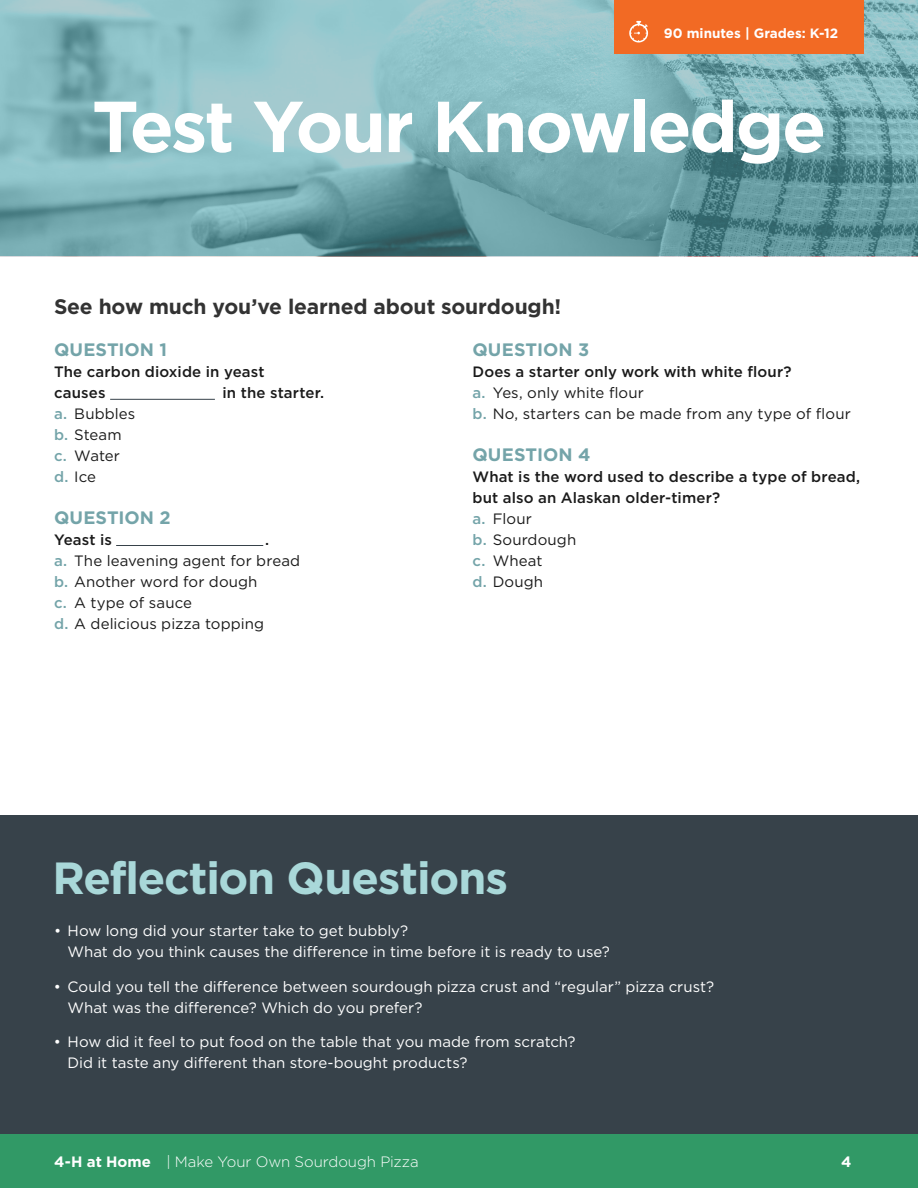
<style>
.page{position:relative;width:918px;height:1188px;background:#fff}
.page>*{position:absolute;margin:0;border:0;box-sizing:border-box;transform-origin:0 0}
.t1{font:700 72px "Gotham";letter-spacing:-.035em;color:#fff}
.t2{font:700 45px "Gotham";letter-spacing:-.025em;color:#a9d8d9}
.t3{font:700 21px "Gotham";letter-spacing:-.01em;color:#333}
.t4{font:700 18px "Gotham";letter-spacing:.005em;color:#74a4a9}
.t5{font:15px/21px "Gotham";color:#fff}
.t6{font:15px/21px "Gotham";letter-spacing:.005em;color:#1a1a1a}
.t7{font:500 15px/21px "Gotham";letter-spacing:.01em;color:#1a1a1a}
.t8{font:300 15px "Gotham";letter-spacing:-.005em;color:#fff}
.t9{font:700 15px "Gotham";color:#fff}
.t10{font:700 13.5px "Gotham";color:#fff}
.s1{font-weight:500}
.s2{font-weight:500;color:#74a4a9}
.s3{color:#74a4a9}
.s4{font-weight:400}
.s5{font-weight:700}
</style>
<div class="page">
<div style="left:0;top:1134px;width:918px;height:54px;background:#319966"></div>
<img style="left:0;top:0;width:918px;height:256px">
<div style="left:614px;top:0;width:250px;height:54px;background:#f26a24"></div>
<svg style="left:629px;top:21px;width:19px;height:21px"></svg>
<div style="left:0;top:815px;width:918px;height:319px;background:#37424a"></div>
<hr style="left:110px;top:399px;width:105px;height:1px;background:#37424a">
<hr style="left:116px;top:545px;width:147px;height:1px;background:#37424a">
<p class="t10" style="left:664px;top:25px;width:176px">90 minutes | Grades: K-12</p>
<h1 class="t1" style="left:92px;top:79px;width:736px">Test Your Knowledge</h1>
<h3 class="t3" style="left:54px;top:292px;width:509px">See how much you’ve learned about sourdough!</h3>
<p class="t4" style="left:54px;top:337px;width:115px">QUESTION 1</p>
<p class="t7" style="left:54px;top:361px;width:212px">The carbon dioxide in yeast causes</p>
<p class="t4" style="left:472px;top:337px;width:118px">QUESTION 3</p>
<p class="t6" style="left:472px;top:361px;width:380px"><span class="s1">Does a starter only work with white flour?<br></span><span class="s2">a.</span> Yes, only white flour<br><span class="s2">b.</span> No, starters can be made from any type of flour</p>
<p class="t4" style="left:473px;top:442px;width:120px">QUESTION 4</p>
<p class="t7" style="left:472px;top:466px;width:389px">What is the word used to describe a type of bread, but also an Alaskan older-timer?<br><span class="s3">a.</span> <span class="s4">Flour<br></span><span class="s3">b.</span> <span class="s4">Sourdough<br></span><span class="s3">c.</span> <span class="s4">Wheat<br></span><span class="s3">d.</span> <span class="s4">Dough</span></p>
<p class="t7" style="left:223px;top:382px;width:103px">in the starter.</p>
<p class="t6" style="left:54px;top:403px;width:83px"><span class="s2">a.</span> Bubbles <span class="s2">b.</span> Steam <span class="s2">c.</span> Water <span class="s2">d.</span> Ice</p>
<p class="t4" style="left:54px;top:505px;width:118px">QUESTION 2</p>
<p class="t7" style="left:54px;top:529px;width:60px">Yeast is</p>
<p class="t6" style="left:54px;top:529px;width:248px;text-indent:211px"><span class="s1">.<br></span><span class="s2">a.</span> The leavening agent for bread <span class="s2">b.</span> Another word for dough<br><span class="s2">c.</span> A type of sauce<br><span class="s2">d.</span> A delicious pizza topping</p>
<h2 class="t2" style="left:52px;top:848px;width:457px">Reflection Questions</h2>
<p class="t5" style="left:67px;top:920px;width:544px;text-indent:-13px">• How long did your starter take to get bubbly?<br>What do you think causes the difference in time before it is ready to use?</p>
<p class="t5" style="left:67px;top:976px;width:648px;text-indent:-13px">• Could you tell the difference between sourdough pizza crust and “regular” pizza crust?<br>What was the difference? Which do you prefer?</p>
<p class="t5" style="left:67px;top:1031px;width:510px;text-indent:-14px">• How did it feel to put food on the table that you made from scratch?<br>Did it taste any different than store-bought products?</p>
<p class="t8" style="left:54px;top:1152px;width:366px"><span class="s5">4-H at Home</span> | Make Your Own Sourdough Pizza</p>
<p class="t9" style="left:841px;top:1152px;width:12px">4</p>
</div>
